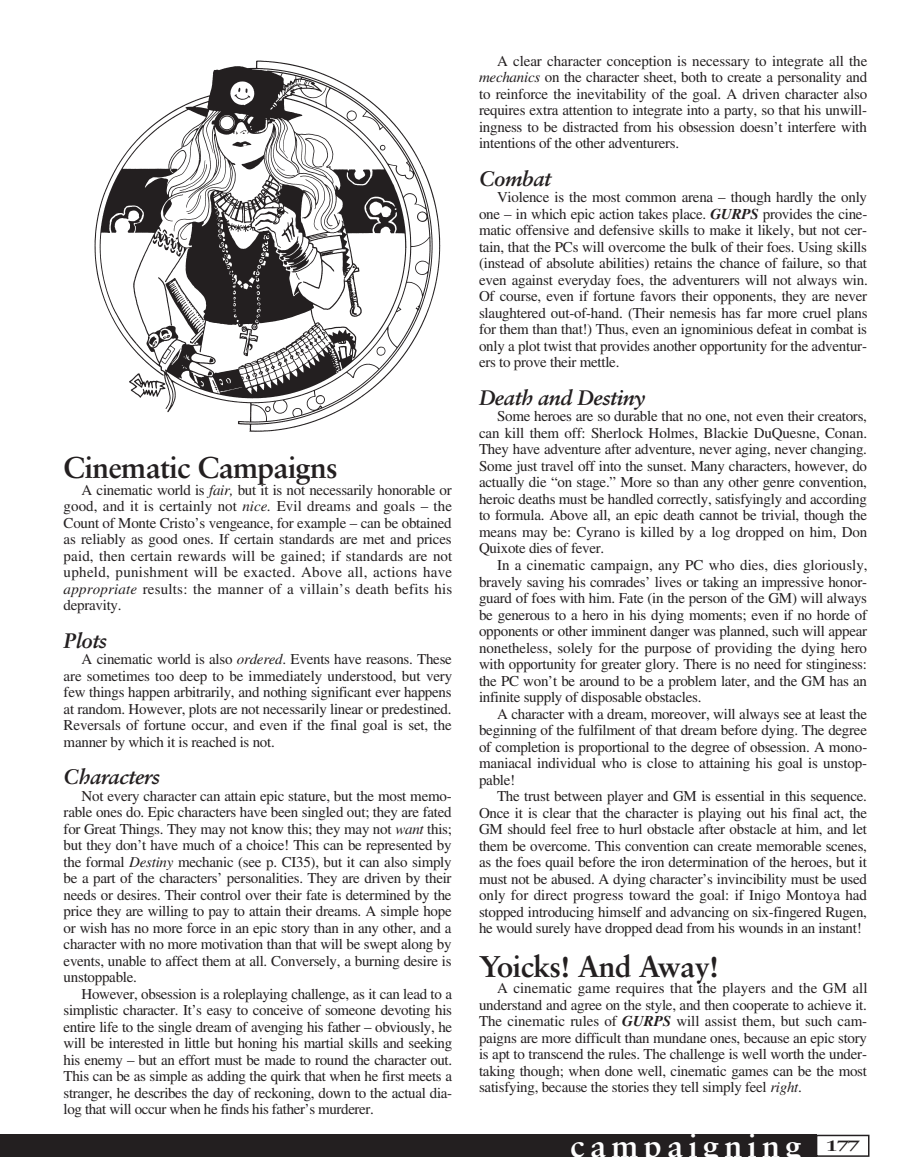
<style>
.page{position:relative;width:905px;height:1175px;background:#fff}
.page>*{position:absolute;margin:0;border:0;box-sizing:border-box;transform-origin:0 0}
.t1{font:700 32.25px "Sabon";letter-spacing:.165em;color:#fff}
.t2{font:700 30px "Sabon";letter-spacing:-.02em;color:#231f20}
.t3{font:italic 700 21px "Sabon";letter-spacing:-.02em;color:#231f20}
.t4{font:15px/16.5px "Times";letter-spacing:-.02em;color:#231f20;text-align:justify}
.s1{font-style:italic}
.s2{font-weight:700;font-style:italic}
</style>
<div class="page">
<div style="left:815px;top:1134px;width:54px;height:22px;border:2px solid #231f20"></div>
<div style="left:1px;top:1134px;width:815px;height:22px;background:#231f20"></div>
<svg style="left:0;top:1134px;width:1px;height:22px"></svg>
<img style="left:94px;top:60px;width:347px;height:372px">
<h2 class="t2" style="left:64px;top:455px;width:276px">Cinematic Campaigns</h2>
<p class="t4" style="left:64px;top:483px;width:390px;text-indent:18px">A cinematic world is <span class="s1">fair,</span> but it is not necessarily honorable or good, and it is certainly not <span class="s1">nice.</span> Evil dreams and goals – the Count of Monte Cristo’s vengeance, for example – can be obtained as reliably as good ones. If certain standards are met and prices paid, then certain rewards will be gained; if standards are not upheld, punishment will be exacted. Above all, actions have <span class="s1">appropriate</span> results: the manner of a villain’s death befits his depravity.</p>
<h3 class="t3" style="left:64px;top:631px;width:45px">Plots</h3>
<p class="t4" style="left:64px;top:652px;width:390px;text-indent:18px">A cinematic world is also <span class="s1">ordered</span>. Events have reasons. These are sometimes too deep to be immediately understood, but very few things happen arbitrarily, and nothing significant ever happens at random. However, plots are not necessarily linear or predestined.<br>Reversals of fortune occur, and even if the final goal is set, the manner by which it is reached is not.</p>
<h3 class="t3" style="left:64px;top:768px;width:98px">Characters</h3>
<p class="t4" style="left:64px;top:789px;width:390px;text-indent:18px">Not every character can attain epic stature, but the most memo&shy;rable ones do. Epic characters have been singled out; they are fated for Great Things. They may not know this; they may not <span class="s1">want</span> this; but they don’t have much of a choice! This can be represented by the formal <span class="s1">Destiny</span> mechanic (see p. CI35), but it can also simply be a part of the characters’ personalities. They are driven by their needs or desires. Their control over their fate is determined by the price they are willing to pay to attain their dreams. A simple hope or wish has no more force in an epic story than in any other, and a character with no more motivation than that will be swept along by events, unable to affect them at all. Conversely, a burning desire is unstoppable.</p>
<p class="t4" style="left:64px;top:987px;width:390px;text-indent:18px">However, obsession is a roleplaying challenge, as it can lead to a simplistic character. It’s easy to conceive of someone devoting his entire life to the single dream of avenging his father – obviously, he will be interested in little but honing his martial skills and seeking his enemy – but an effort must be made to round the character out.<br>This can be as simple as adding the quirk that when he first meets a stranger, he describes the day of reckoning, down to the actual dia&shy;log that will occur when he finds his father’s murderer.</p>
<p class="t4" style="left:479px;top:54px;width:390px;text-indent:18px">A clear character conception is necessary to integrate all the <span class="s1">mechanics</span> on the character sheet, both to create a personality and to reinforce the inevitability of the goal. A driven character also requires extra attention to integrate into a party, so that his unwill&shy;ingness to be distracted from his obsession doesn’t interfere with intentions of the other adventurers.</p>
<h3 class="t3" style="left:479px;top:170px;width:74px">Combat</h3>
<p class="t4" style="left:479px;top:191px;width:390px;text-indent:18px">Violence is the most common arena – though hardly the only one – in which epic action takes place. <span class="s2">GURPS</span> provides the cine&shy;matic offensive and defensive skills to make it likely, but not cer&shy;tain, that the PCs will overcome the bulk of their foes. Using skills (instead of absolute abilities) retains the chance of failure, so that even against everyday foes, the adventurers will not always win.<br>Of course, even if fortune favors their opponents, they are never slaughtered out-of-hand. (Their nemesis has far more cruel plans for them than that!) Thus, even an ignominious defeat in combat is only a plot twist that provides another opportunity for the adventur&shy;ers to prove their mettle.</p>
<h3 class="t3" style="left:479px;top:389px;width:168px">Death and Destiny</h3>
<p class="t4" style="left:479px;top:410px;width:390px;text-indent:18px">Some heroes are so durable that no one, not even their creators, can kill them off: Sherlock Holmes, Blackie DuQuesne, Conan.<br>They have adventure after adventure, never aging, never changing.<br>Some just travel off into the sunset. Many characters, however, do actually die “on stage.” More so than any other genre convention, heroic deaths must be handled correctly, satisfyingly and according to formula. Above all, an epic death cannot be trivial, though the means may be: Cyrano is killed by a log dropped on him, Don Quixote dies of fever.</p>
<p class="t4" style="left:479px;top:558px;width:390px;text-indent:18px">In a cinematic campaign, any PC who dies, dies gloriously, bravely saving his comrades’ lives or taking an impressive honor&shy;guard of foes with him. Fate (in the person of the GM) will always be generous to a hero in his dying moments; even if no horde of opponents or other imminent danger was planned, such will appear nonetheless, solely for the purpose of providing the dying hero with opportunity for greater glory. There is no need for stinginess: the PC won’t be around to be a problem later, and the GM has an infinite supply of disposable obstacles.</p>
<p class="t4" style="left:479px;top:707px;width:390px;text-indent:18px">A character with a dream, moreover, will always see at least the beginning of the fulfilment of that dream before dying. The degree of completion is proportional to the degree of obsession. A mono&shy;maniacal individual who is close to attaining his goal is unstop&shy;pable!</p>
<p class="t4" style="left:479px;top:789px;width:389px;text-indent:18px">The trust between player and GM is essential in this sequence.<br>Once it is clear that the character is playing out his final act, the GM should feel free to hurl obstacle after obstacle at him, and let them be overcome. This convention can create memorable scenes, as the foes quail before the iron determination of the heroes, but it must not be abused. A dying character’s invincibility must be used only for direct progress toward the goal: if Inigo Montoya had stopped introducing himself and advancing on six-fingered Rugen, he would surely have dropped dead from his wounds in an instant!</p>
<h2 class="t2" style="left:479px;top:953px;width:241px">Yoicks! And Away!</h2>
<p class="t4" style="left:479px;top:981px;width:390px;text-indent:18px">A cinematic game requires that the players and the GM all understand and agree on the style, and then cooperate to achieve it.<br>The cinematic rules of <span class="s2">GURPS</span> will assist them, but such cam&shy;paigns are more difficult than mundane ones, because an epic story is apt to transcend the rules. The challenge is well worth the under&shy;taking though; when done well, cinematic games can be the most satisfying, because the stories they tell simply feel <span class="s1">right</span>.</p>
<h1 class="t1" style="left:570px;top:1132px;width:291px">campaigning <sup>177</sup></h1>
</div>
